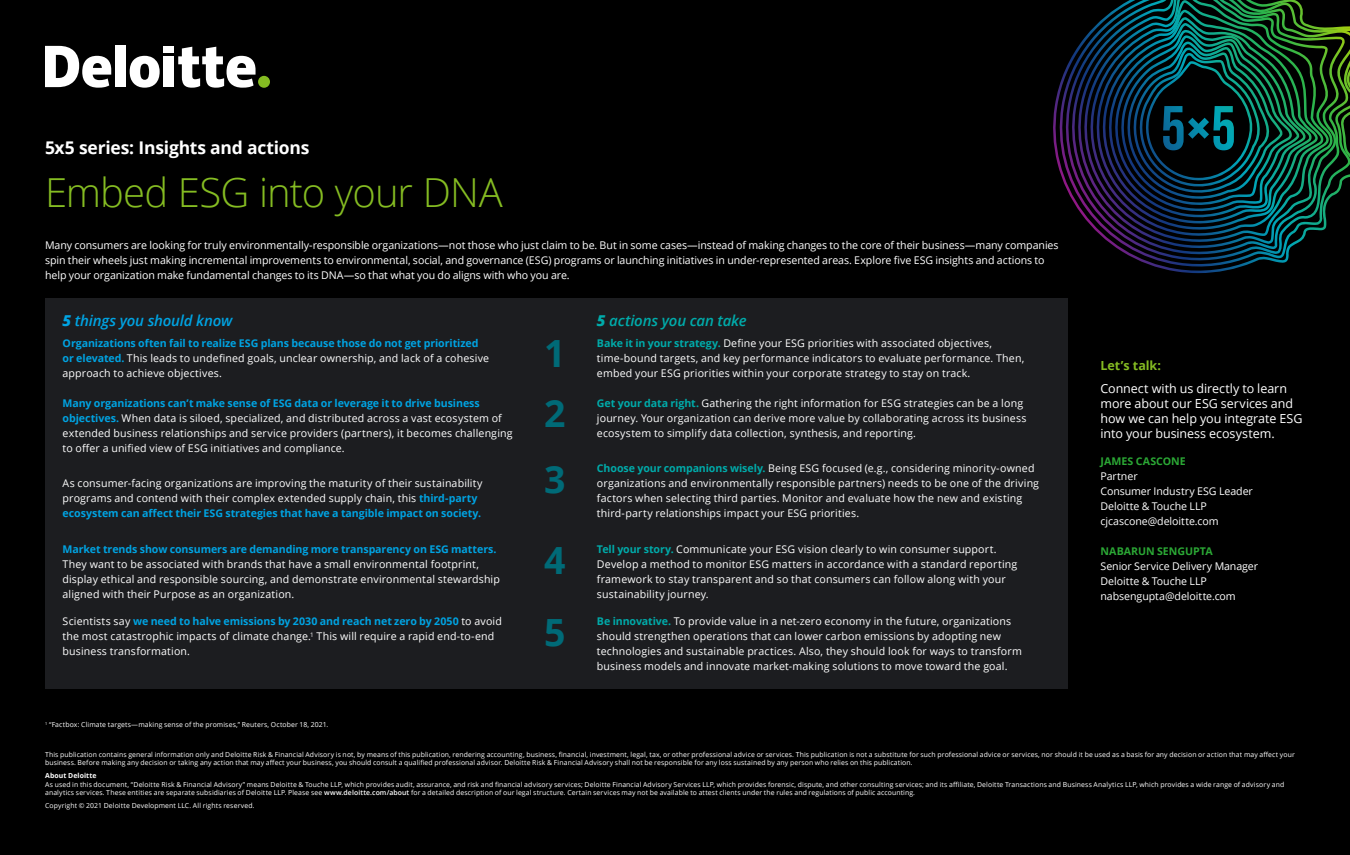
<style>
.page{position:relative;width:1350px;height:855px;background:#000}
.page>*{position:absolute;margin:0;border:0;box-sizing:border-box;transform-origin:0 0}
.t1{font:300 40px "Open Sans";letter-spacing:-.02em;color:#85bc22}
.t2{font:700 37.5px "Open Sans";color:#006a77}
.t3{font:700 17.5px "Open Sans";letter-spacing:-.01em;color:#fff}
.t4{font:italic 600 15px "Open Sans";letter-spacing:-.01em;color:#00a3e2}
.t5{font:italic 600 15px "Open Sans";letter-spacing:-.01em;color:#00abaa}
.t6{font:12.5px/15px "Open Sans";letter-spacing:-.005em;color:#fff}
.t7{font:700 12.5px "Open Sans";color:#85bc22}
.t8{font:10.62px/15px "Open Sans";letter-spacing:.01em;color:#fff}
.t9{font:700 10.62px "Open Sans";letter-spacing:-.005em;color:#00a3e2}
.t10{font:700 10.62px "Open Sans";color:#2ba835}
.t11{font:6.88px/8.1px "Open Sans";letter-spacing:.015em;color:#fff}
.t12{font:700 6.88px "Open Sans";letter-spacing:.015em;color:#fff}
.s1{font-weight:800}
.s2{font-weight:700;color:#00a3e2}
.s3{font-weight:700;color:#00abaa}
.s4{font-weight:600}
</style>
<div class="page">
<div style="left:45px;top:298px;width:1022px;height:390px;background:#1c1d20"></div>
<div style="left:258px;top:76px;width:12px;height:12px;background:#85bc22;border-radius:50%"></div>
<div style="left:115px;top:46px;width:11px;height:41px;background:#fff"></div>
<svg style="left:130px;top:56px;width:30px;height:32px"></svg>
<div style="left:164px;top:56px;width:10px;height:31px;background:#fff"></div>
<div style="left:164px;top:46px;width:10px;height:7px;background:#fff"></div>
<svg style="left:178px;top:47px;width:78px;height:41px"></svg>
<svg style="left:45px;top:46px;width:66px;height:42px"></svg>
<svg style="left:1056px;top:78px;width:230px;height:191px"></svg>
<svg style="left:1062px;top:26px;width:288px;height:236px"></svg>
<img style="left:1066px;top:26px;width:276px;height:230px">
<svg style="left:1072px;top:26px;width:259px;height:224px"></svg>
<svg style="left:1079px;top:26px;width:248px;height:218px"></svg>
<img style="left:1087px;top:0;width:236px;height:237px">
<img style="left:1094px;top:10px;width:224px;height:221px">
<svg style="left:1099px;top:17px;width:213px;height:208px"></svg>
<h3 class="t3" style="left:45px;top:135px;width:266px">5x5 series: Insights and actions</h3>
<h1 class="t1" style="left:45px;top:165px;width:459px">Embed ESG into your DNA</h1>
<p class="t8" style="left:45px;top:237px;width:1015px">Many consumers are looking for truly environmentally-responsible organizations—not those who just claim to be. But in some cases—instead of making changes to the core of their business—many companies spin their wheels just making incremental improvements to environmental, social, and governance (ESG) programs or launching initiatives in under-represented areas. Explore five ESG insights and actions to help your organization make fundamental changes to its DNA—so that what you do aligns with who you are.</p>
<h3 class="t4" style="left:63px;top:310px;width:172px"><span class="s1">5</span> things you should know</h3>
<h3 class="t5" style="left:597px;top:310px;width:151px"><span class="s1">5</span> actions you can take</h3>
<p class="t8" style="left:63px;top:335px;width:428px"><span class="s2">Organizations often fail to realize ESG plans because those do not get prioritized or elevated.</span> This leads to undefined goals, unclear ownership, and lack of a cohesive approach to achieve objectives.</p>
<h2 class="t2" style="left:544px;top:327px;width:23px">1</h2>
<p class="t8" style="left:597px;top:335px;width:429px"><span class="s3">Bake it in your strategy.</span> Define your ESG priorities with associated objectives, time-bound targets, and key performance indicators to evaluate performance. Then, embed your ESG priorities within your corporate strategy to stay on track.</p>
<p class="t8" style="left:63px;top:395px;width:452px"><span class="s2">Many organizations can’t make sense of ESG data or leverage it to drive business objectives.</span> When data is siloed, specialized, and distributed across a vast ecosystem of extended business relationships and service providers (partners), it becomes challenging to offer a unified view of ESG initiatives and compliance.</p>
<h2 class="t2" style="left:544px;top:387px;width:23px">2</h2>
<p class="t8" style="left:597px;top:395px;width:431px"><span class="s3">Get your data right.</span> Gathering the right information for ESG strategies can be a long journey. Your organization can derive more value by collaborating across its business ecosystem to simplify data collection, synthesis, and reporting.</p>
<p class="t8" style="left:63px;top:476px;width:421px">As consumer-facing organizations are improving the maturity of their sustainability programs and contend with their complex extended supply chain, this <span class="s2">third-party ecosystem can affect their ESG strategies that have a tangible impact on society.</span></p>
<h2 class="t2" style="left:544px;top:453px;width:23px">3</h2>
<p class="t8" style="left:597px;top:461px;width:444px"><span class="s3">Choose your companions wisely.</span> Being ESG focused (e.g., considering minority-owned organizations and environmentally responsible partners) needs to be one of the driving factors when selecting third parties. Monitor and evaluate how the new and existing third-party relationships impact your ESG priorities.</p>
<p class="t9" style="left:63px;top:542px;width:436px">Market trends show consumers are demanding more transparency on ESG matters.</p>
<p class="t8" style="left:63px;top:556px;width:439px">They want to be associated with brands that have a small environmental footprint, display ethical and responsible sourcing, and demonstrate environmental stewardship aligned with their Purpose as an organization.</p>
<h2 class="t2" style="left:544px;top:534px;width:23px">4</h2>
<p class="t8" style="left:597px;top:541px;width:422px"><span class="s3">Tell your story.</span> Communicate your ESG vision clearly to win consumer support.<br>Develop a method to monitor ESG matters in accordance with a standard reporting framework to stay transparent and so that consumers can follow along with your sustainability journey.</p>
<p class="t8" style="left:63px;top:614px;width:441px">Scientists say <span class="s2">we need to halve emissions by 2030 and reach net zero by 2050</span> to avoid the most catastrophic impacts of climate change.<sup>1</sup> This will require a rapid end-to-end business transformation.</p>
<h2 class="t2" style="left:544px;top:606px;width:23px">5</h2>
<p class="t8" style="left:597px;top:614px;width:427px"><span class="s3">Be innovative.</span> To provide value in a net-zero economy in the future, organizations should strengthen operations that can lower carbon emissions by adopting new technologies and sustainable practices. Also, they should look for ways to transform business models and innovate market-making solutions to move toward the goal.</p>
<p class="t11" style="left:45px;top:720px;width:285px"><sup>1</sup> “Factbox: Climate targets—making sense of the promises,” Reuters, October 18, 2021.</p>
<p class="t7" style="left:1101px;top:357px;width:62px">Let’s talk:</p>
<p class="t6" style="left:1101px;top:380px;width:204px">Connect with us directly to learn more about our ESG services and how we can help you integrate ESG into your business ecosystem.</p>
<p class="t10" style="left:1101px;top:454px;width:87px">JAMES CASCONE</p>
<p class="t8" style="left:1101px;top:469px;width:154px">Partner<br>Consumer Industry ESG Leader<br>Deloitte &amp; Touche LLP cjcascone@deloitte.com</p>
<p class="t10" style="left:1101px;top:544px;width:114px">NABARUN SENGUPTA</p>
<p class="t8" style="left:1101px;top:559px;width:159px">Senior Service Delivery Manager<br>Deloitte &amp; Touche LLP nabsengupta@deloitte.com</p>
<p class="t11" style="left:45px;top:750px;width:1251px">This publication contains general information only and Deloitte Risk &amp; Financial Advisory is not, by means of this publication, rendering accounting, business, financial, investment, legal, tax, or other professional advice or services. This publication is not a substitute for such professional advice or services, nor should it be used as a basis for any decision or action that may affect your business. Before making any decision or taking any action that may affect your business, you should consult a qualified professional advisor. Deloitte Risk &amp; Financial Advisory shall not be responsible for any loss sustained by any person who relies on this publication.</p>
<p class="t12" style="left:45px;top:771px;width:53px">About Deloitte</p>
<p class="t11" style="left:45px;top:780px;width:1241px">As used in this document, “Deloitte Risk &amp; Financial Advisory” means Deloitte &amp; Touche LLP, which provides audit, assurance, and risk and financial advisory services; Deloitte Financial Advisory Services LLP, which provides forensic, dispute, and other consulting services; and its affiliate, Deloitte Transactions and Business Analytics LLP, which provides a wide range of advisory and analytics services. These entities are separate subsidiaries of Deloitte LLP. Please see <span class="s4">www.deloitte.com/about</span> for a detailed description of our legal structure. Certain services may not be available to attest clients under the rules and regulations of public accounting.</p>
<p class="t11" style="left:45px;top:801px;width:211px">Copyright © 2021 Deloitte Development LLC. All rights reserved.</p>
</div>
